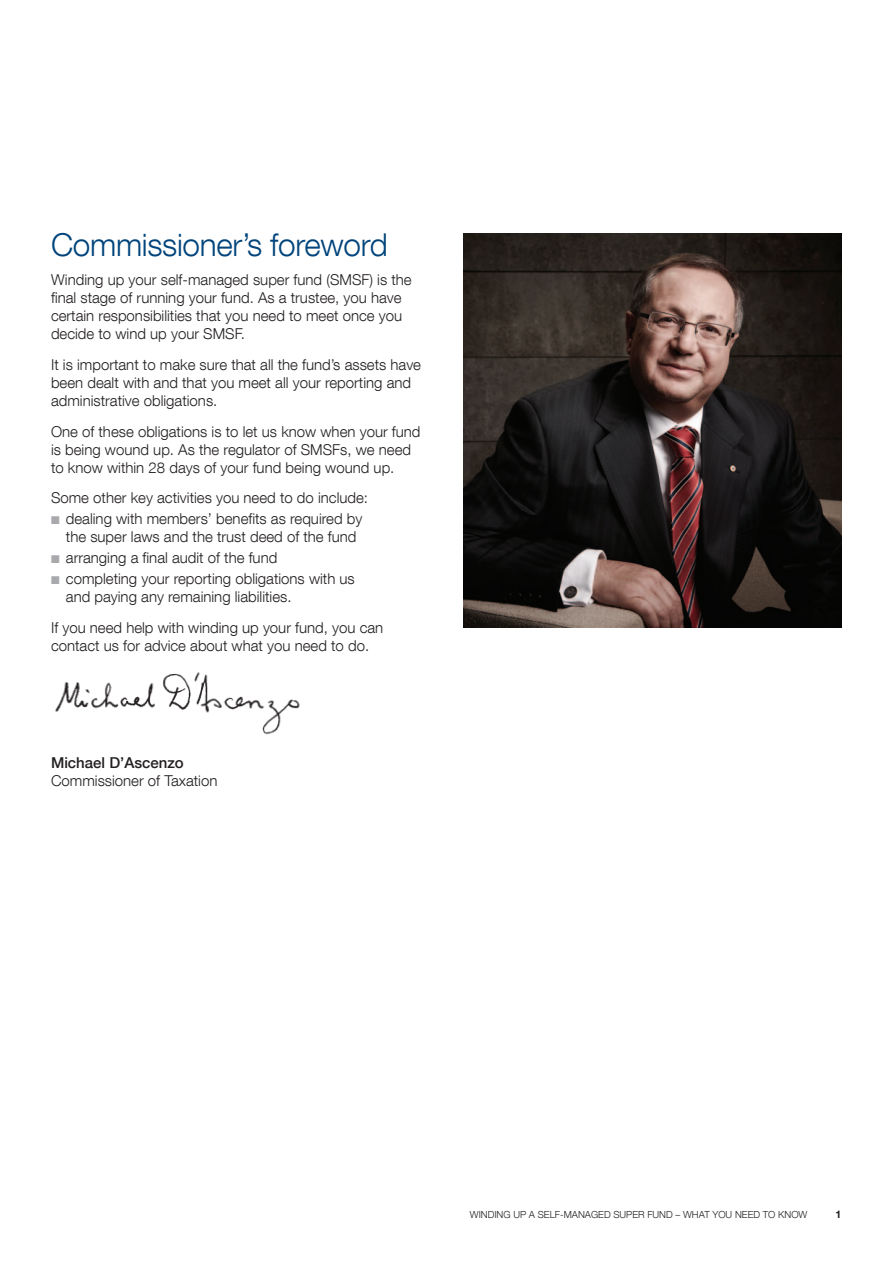
<style>
.page{position:relative;width:893px;height:1263px;background:#fff}
.page>*{position:absolute;margin:0;border:0;box-sizing:border-box;transform-origin:0 0}
.I___Heading_A4{font:300 31.5px "Helvetica Neue LT Com";letter-spacing:-.01em;color:#00447b}
.I_-_Body{font:300 15px/18px "Helvetica Neue LT Com";color:#231f20}
.I_-_Bullet_1{font:300 15px/18px "Helvetica Neue LT Com";color:#231f20}
.I_-_Bullet_1_space_a{font:300 15px/18px "Helvetica Neue LT Com";color:#231f20}
.I_-_Body_no_space_af{font:300 15px "Helvetica Neue LT Com";color:#231f20}
.I_-_Page_footer_and{font:700 10.5px "Helvetica Neue LT Com";color:#231f20}
.I_-_Page_footer_and-2{font:300 9.75px "Helvetica Neue LT Com";color:#231f20}
.s1{color:#a8a9ad}
.s2{font-weight:500}
</style>
<div class="page">
<img style="left:463px;top:234px;width:379px;height:393px">
<img style="left:55px;top:672px;width:245px;height:63px">
<p class="I___Heading_A4" style="left:51px;top:226px;width:338px">Commissioner’s foreword</p>
<p class="I_-_Body" style="left:51px;top:270px;width:290px">Winding up your self-managed super fund (SMSF</p>
<p class="I_-_Body" style="left:51px;top:270px;width:362px;text-indent:318px">) is the final stage of running your fund. As a trustee, you have certain responsibilities that you need to meet once you decide to wind up your SMSF.</p>
<p class="I_-_Body" style="left:51px;top:355px;width:372px">It is important to make sure that all the fund’s assets have been dealt with and that you meet all your reporting and administrative obligations.</p>
<p class="I_-_Body" style="left:51px;top:422px;width:371px">One of these obligations is to let us know when your fund is being wound up. As the regulator of SMSFs, we need to know within 28 days of your fund being wound up.</p>
<p class="I_-_Body_no_space_af" style="left:51px;top:489px;width:319px">Some other key activities you need to do include:</p>
<p class="I_-_Bullet_1" style="left:66px;top:510px;width:298px;text-indent:-15px"><span class="s1">■</span> dealing with members’ benefits as required by the super laws and the trust deed of the fund</p>
<p class="I_-_Bullet_1" style="left:51px;top:549px;width:228px"><span class="s1">■</span> arranging a final audit of the fund</p>
<p class="I_-_Bullet_1_space_a" style="left:66px;top:570px;width:290px;text-indent:-15px"><span class="s1">■</span> completing your reporting obligations with us and paying any remaining liabilities.</p>
<p class="I_-_Body" style="left:51px;top:618px;width:334px">If you need help with winding up your fund, you can contact us for advice about what you need to do.</p>
<p class="I_-_Body" style="left:51px;top:754px;width:168px"><span class="s2">Michael D’Ascenzo<br></span>Commissioner of Taxation</p>
<p class="I_-_Page_footer_and-2" style="left:470px;top:1208px;width:331px">Winding up a self‑managed super fund – What you need to know</p>
<p class="I_-_Page_footer_and" style="left:836px;top:1207px;width:7px">1</p>
</div>
